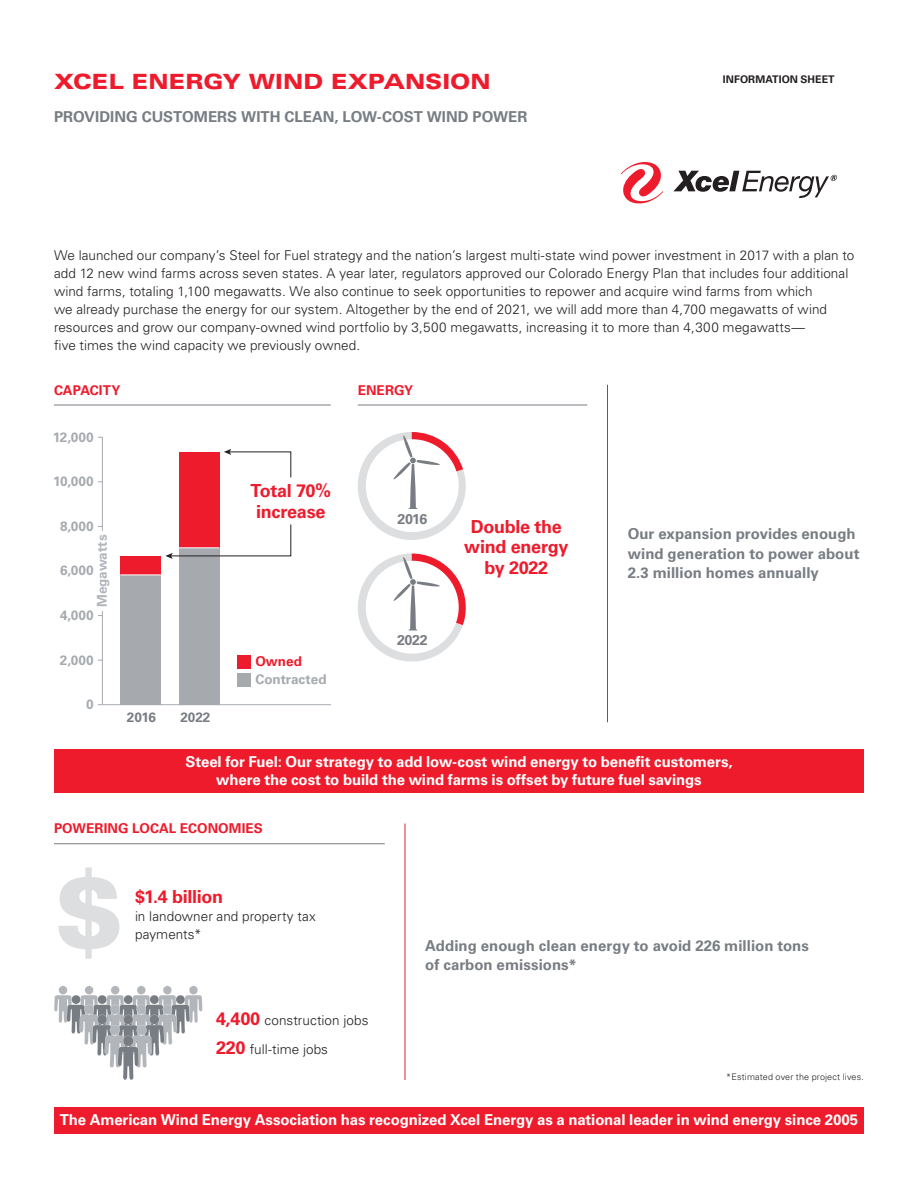
<style>
.page{position:relative;width:918px;height:1188px;background:#fff}
.page>*{position:absolute;margin:0;border:0;box-sizing:border-box;transform-origin:0 0}
.t1{font:900 106.5px "Univers LT Std";color:#dddee0}
.Headline{font:900 expanded 21px "Univers LT Std";letter-spacing:-.005em;color:#ee1b2c}
.TextHead{font:700 18px/20.2px "Univers LT Std";letter-spacing:-.015em;color:#ee1b2c;text-align:center}
.Text{font:700 18px "Univers LT Std";letter-spacing:-.015em;color:#ee1b2c}
.CalloutBox1{font:700 15px/18px "Univers LT Std";letter-spacing:-.005em;color:#fff;text-align:center}
.Subhead{font:700 15px/19.5px "Univers LT Std";color:#787d83}
.t2{font:700 14.25px "Univers LT Std";letter-spacing:-.025em;color:#787d83}
.Text-2{font:300 13.5px/18px "Univers LT Std";letter-spacing:.005em;color:#231f20}
.t3{font:700 13.5px/18px "Univers LT Std";letter-spacing:.005em;color:#a6aaaf}
.TextHead-2{font:700 13.5px "Univers LT Std";letter-spacing:.005em;color:#ee1b2c}
.t4{font:700 13.5px "Univers LT Std";color:#b2b5b9}
.t5{font:700 13.5px "Univers LT Std";letter-spacing:-.01em;color:#787d83}
.t6{font:700 10.5px "Univers LT Std";letter-spacing:.005em;color:#231f20}
.Subhead-2{font:300 9px "Univers LT Std";letter-spacing:.015em;color:#231f20}
.s1{color:#ee1b2c}
.s2{font-weight:700;font-size:18px;color:#ee1b2c}
</style>
<div class="page">
<svg style="left:621px;top:162px;width:42px;height:41px"></svg>
<svg style="left:673px;top:171px;width:164px;height:27px"></svg>
<div style="left:54px;top:749px;width:810px;height:44px;background:#ee1b2c"></div>
<div style="left:54px;top:1107px;width:810px;height:27px;background:#ee1b2c"></div>
<svg style="left:54px;top:986px;width:148px;height:94px"></svg>
<svg style="left:358px;top:432px;width:108px;height:108px"></svg>
<svg style="left:358px;top:554px;width:108px;height:108px"></svg>
<div style="left:237px;top:655px;width:14px;height:14px;background:#ee1b2c"></div>
<div style="left:237px;top:673px;width:14px;height:14px;background:#a6aaaf"></div>
<hr style="left:102px;top:611px;width:1px;height:94px;background:#a6aaaf">
<svg style="left:97px;top:436px;width:6px;height:95px"></svg>
<div style="left:120px;top:556px;width:41px;height:19px;background:#ee1b2c"></div>
<div style="left:179px;top:452px;width:40px;height:96px;background:#ee1b2c"></div>
<div style="left:120px;top:575px;width:41px;height:130px;background:#a6aaaf"></div>
<div style="left:179px;top:548px;width:40px;height:157px;background:#a6aaaf"></div>
<hr style="left:102px;top:704px;width:229px;height:1px;background:#a6aaaf">
<svg style="left:165px;top:524px;width:127px;height:35px"></svg>
<svg style="left:224px;top:449px;width:68px;height:29px"></svg>
<hr style="left:120px;top:575px;width:41px;height:1px;background:#fff">
<hr style="left:179px;top:547px;width:40px;height:1px;background:#fff">
<hr style="left:358px;top:405px;width:229px;height:1px;background:#787d83">
<hr style="left:54px;top:843px;width:331px;height:1px;background:#787d83">
<hr style="left:54px;top:405px;width:277px;height:1px;background:#787d83">
<hr style="left:607px;top:385px;width:1px;height:337px;background:#ee1b2c">
<hr style="left:405px;top:824px;width:1px;height:256px;background:#ee1b2c">
<p class="Headline" style="left:54px;top:70px;width:438px">XCEL ENERGY WIND EXPANSION</p>
<p class="t6" style="left:723px;top:73px;width:113px">INFORMATION SHEET</p>
<p class="Subhead" style="left:54px;top:108px;width:475px">PROVIDING CUSTOMERS WITH CLEAN, LOW-COST WIND POWER</p>
<p class="Text-2" style="left:54px;top:246px;width:802px">We launched our company’s Steel for Fuel strategy and the nation’s largest multi-state wind power investment in 2017 with a plan to add 12 new wind farms across seven states. A year later, regulators approved our Colorado Energy Plan that includes four additional wind farms, totaling 1,100 megawatts. We also continue to seek opportunities to repower and acquire wind farms from which<br>we already purchase the energy for our system. Altogether by the end of 2021, we will add more than 4,700 megawatts of wind resources and grow our company-owned wind portfolio by 3,500 megawatts, increasing it to more than 4,300 megawatts—<br>five times the wind capacity we previously owned.</p>
<p class="TextHead-2" style="left:54px;top:382px;width:68px">CAPACITY</p>
<p class="t3" style="left:53px;top:428px;width:42px">12,000</p>
<p class="t3" style="left:53px;top:473px;width:42px">10,000</p>
<p class="t3" style="left:60px;top:517px;width:35px">8,000</p>
<p class="t4" style="left:94px;top:607px;width:74px;rotate:-90deg">Megawatts</p>
<p class="t3" style="left:60px;top:562px;width:35px">6,000</p>
<p class="t3" style="left:60px;top:606px;width:35px">4,000</p>
<p class="t3" style="left:60px;top:651px;width:35px">2,000</p>
<p class="t3" style="left:86px;top:696px;width:9px">0</p>
<p class="t5" style="left:127px;top:709px;width:31px">2016</p>
<p class="t5" style="left:181px;top:709px;width:31px">2022</p>
<p class="TextHead-2" style="left:358px;top:382px;width:57px">ENERGY</p>
<p class="TextHead" style="left:251px;top:481px;width:82px">Total 70% increase</p>
<p class="t2" style="left:398px;top:510px;width:31px">2016</p>
<p class="t3" style="left:255px;top:653px;width:73px"><span class="s1">Owned<br></span>Contracted</p>
<p class="t2" style="left:397px;top:632px;width:32px">2022</p>
<p class="TextHead" style="left:464px;top:517px;width:106px">Double the wind energy by 2022</p>
<p class="Subhead" style="left:628px;top:525px;width:233px">Our expansion provides enough wind generation to power about<br>2.3 million homes annually</p>
<p class="CalloutBox1" style="left:185px;top:753px;width:549px">Steel for Fuel: Our strategy to add low-cost wind energy to benefit customers, where the cost to build the wind farms is offset by future fuel savings</p>
<p class="TextHead-2" style="left:54px;top:821px;width:210px">POWERING LOCAL ECONOMIES</p>
<p class="t1" style="left:54px;top:843px;width:73px">$</p>
<p class="Text" style="left:135px;top:886px;width:90px">$1.4 billion</p>
<p class="Text-2" style="left:135px;top:907px;width:182px">in landowner and property tax payments*</p>
<p class="Text-2" style="left:216px;top:1011px;width:154px"><span class="s2">4,400</span> construction jobs</p>
<p class="Text-2" style="left:216px;top:1040px;width:114px"><span class="s2">220</span> full-time jobs</p>
<p class="Subhead" style="left:425px;top:936px;width:385px">Adding enough clean energy to avoid 226 million tons of carbon emissions*</p>
<p class="Subhead-2" style="left:726px;top:1071px;width:139px">*Estimated over the project lives.</p>
<p class="CalloutBox1" style="left:60px;top:1111px;width:800px">The American Wind Energy Association has recognized Xcel Energy as a national leader in wind energy since 2005</p>
</div>
